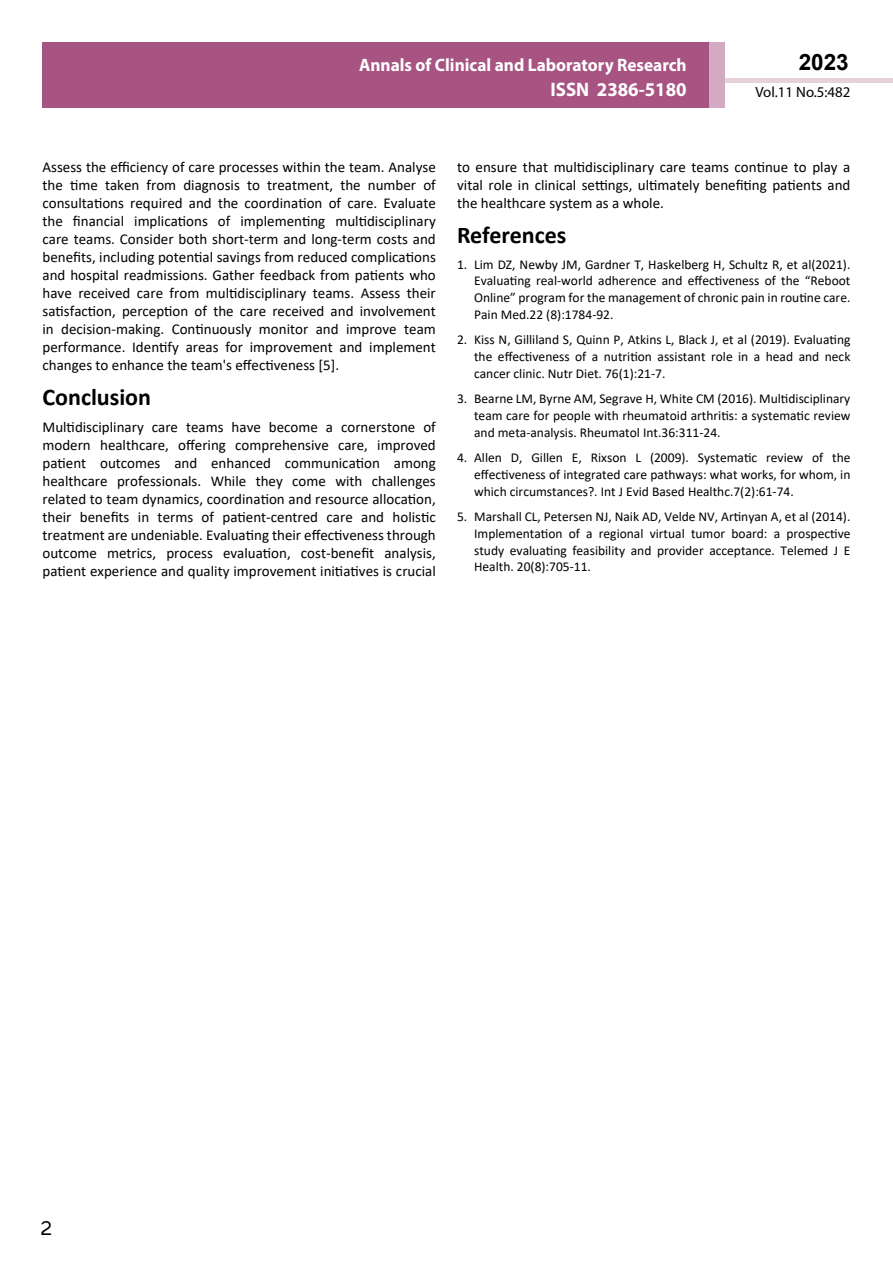
<style>
.page{position:relative;width:893px;height:1263px;background:#fff}
.page>*{position:absolute;margin:0;border:0;box-sizing:border-box;transform-origin:0 0}
.t1{font:25.5px "Tunga";color:#000}
.t2{font:700 24px "Calibri";color:#000}
.t3{font:700 22.5px "Arial";color:#000}
.t4{font:700 19.65px "Myriad Pro";color:#fff;scale:.96 1}
.t5{font:700 18px/21.6px "Myriad Pro";color:#fff;text-align:right;scale:.96 1}
.t6{font:15px/18px "Calibri";color:#000;text-align:justify}
.t7{font:14.85px "Myriad Pro";color:#000}
.t8{font:13.5px/16.8px "Calibri";color:#000;text-align:justify}
</style>
<div class="page">
<hr style="left:725px;top:78px;width:168px;height:4px;background:#e6d1dd">
<div style="left:43px;top:42px;width:666px;height:66px;background:#a75483"></div>
<div style="left:709px;top:42px;width:16px;height:66px;background:#d2aac1"></div>
<p class="t5" style="left:517px;top:53px;width:198px">ARCHIVOS DE MEDICINA<br>ISSN 1698-9465</p>
<h3 class="t3" style="left:799px;top:46px;width:52px">2023</h3>
<p class="t5" style="left:359px;top:54px;width:343px">Annals of Clinical and Laboratory Research</p>
<h3 class="t4" style="left:551px;top:76px;width:143px">ISSN 2386-5180</h3>
<p class="t7" style="left:755px;top:83px;width:96px">Vol.11 No.5:482</p>
<p class="t6" style="left:43px;top:158px;width:395px">Assess the efficiency of care processes within the team. Analyse the time taken from diagnosis to treatment, the number of consultations required and the coordination of care. Evaluate the financial implications of implementing multidisciplinary care teams. Consider both short-term and long-term costs and benefits, including potential savings from reduced complications and hospital readmissions. Gather feedback from patients who have received care from multidisciplinary teams. Assess their satisfaction, perception of the care received and involvement in decision-making. Continuously monitor and improve team performance. Identify areas for improvement and implement changes to enhance the team's effectiveness [5].</p>
<h2 class="t2" style="left:43px;top:380px;width:110px">Conclusion</h2>
<p class="t6" style="left:43px;top:417px;width:395px">Multidisciplinary care teams have become a cornerstone of modern healthcare, offering comprehensive care, improved patient outcomes and enhanced communication among healthcare professionals. While they come with challenges related to team dynamics, coordination and resource allocation, their benefits in terms of patient-centred care and holistic treatment are undeniable. Evaluating their effectiveness through outcome metrics, process evaluation, cost-benefit analysis, patient experience and quality improvement initiatives is crucial</p>
<p class="t6" style="left:457px;top:158px;width:395px">to ensure that multidisciplinary care teams continue to play a vital role in clinical settings, ultimately benefiting patients and the healthcare system as a whole.</p>
<h2 class="t2" style="left:457px;top:218px;width:111px">References</h2>
<p class="t8" style="left:474px;top:255px;width:378px;text-indent:-17px">1. Lim DZ, Newby JM, Gardner T, Haskelberg H, Schultz R, et al(2021).<br>Evaluating real-world adherence and effectiveness of the “Reboot Online” program for the management of chronic pain in routine care.<br>Pain Med.22 (8):1784-92.</p>
<p class="t8" style="left:474px;top:331px;width:378px;text-indent:-17px">2. Kiss N, Gilliland S, Quinn P, Atkins L, Black J, et al (2019). Evaluating the effectiveness of a nutrition assistant role in a head and neck cancer clinic. Nutr Diet. 76(1):21-7.</p>
<p class="t8" style="left:474px;top:390px;width:378px;text-indent:-17px">3. Bearne LM, Byrne AM, Segrave H, White CM (2016). Multidisciplinary team care for people with rheumatoid arthritis: a systematic review and meta-analysis. Rheumatol Int.36:311-24.</p>
<p class="t8" style="left:474px;top:449px;width:378px;text-indent:-17px">4. Allen D, Gillen E, Rixson L (2009). Systematic review of the effectiveness of integrated care pathways: what works, for whom, in which circumstances?. Int J Evid Based Healthc.7(2):61-74.</p>
<p class="t8" style="left:474px;top:508px;width:378px;text-indent:-17px">5. Marshall CL, Petersen NJ, Naik AD, Velde NV, Artinyan A, et al (2014).<br>Implementation of a regional virtual tumor board: a prospective study evaluating feasibility and provider acceptance. Telemed J E Health. 20(8):705-11.</p>
<h1 class="t1" style="left:41px;top:1211px;width:13px">2</h1>
</div>
